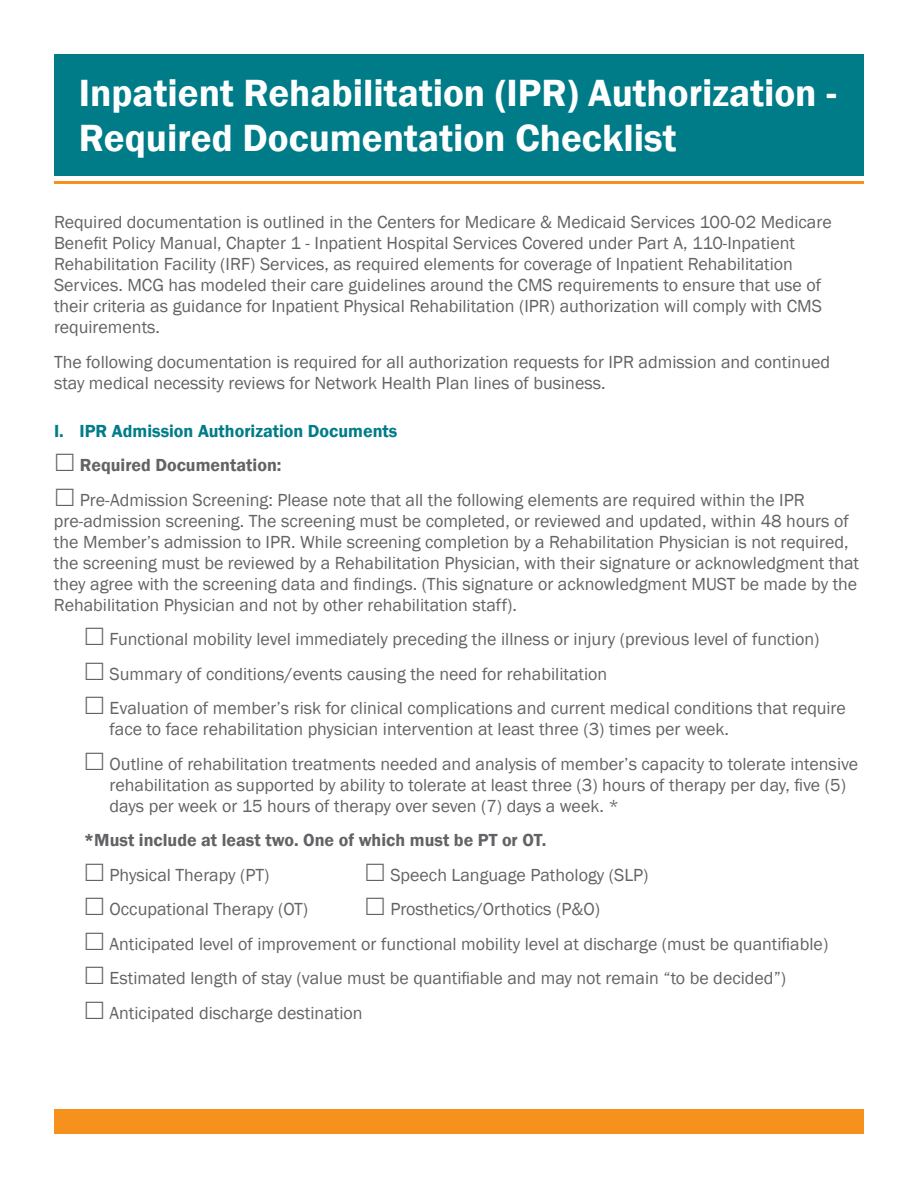
<style>
.page{position:relative;width:918px;height:1188px;background:#fff}
.page>*{position:absolute;margin:0;border:0;box-sizing:border-box;transform-origin:0 0}
.t1{font:600 39px/45px "Franklin Gothic";color:#fff}
.t2{font:18px/21px "Franklin Gothic";color:#636366}
.t3{font:600 18px "Franklin Gothic";color:#636366}
.t4{font:600 18px "Franklin Gothic";color:#007c89}
</style>
<div class="page">
<div style="left:54px;top:54px;width:810px;height:122px;background:#007c89"></div>
<div style="left:54px;top:1109px;width:810px;height:25px;background:#f6911e"></div>
<hr style="left:54px;top:181px;width:810px;height:3px;background:#f6911e">
<h1 class="t1" style="left:79px;top:71px;width:759px">Inpatient Rehabilitation (IPR) Authorization -<br>Required Documentation Checklist</h1>
<p class="t2" style="left:54px;top:212px;width:779px">Required documentation is outlined in the Centers for Medicare &amp; Medicaid Services 100-02 Medicare Benefit Policy Manual, Chapter 1 - Inpatient Hospital Services Covered under Part A, 110-Inpatient Rehabilitation Facility (IRF) Services, as required elements for coverage of Inpatient Rehabilitation Services. MCG has modeled their care guidelines around the CMS requirements to ensure that use of their criteria as guidance for Inpatient Physical Rehabilitation (IPR) authorization will comply with CMS requirements.</p>
<p class="t2" style="left:54px;top:352px;width:778px">The following documentation is required for all authorization requests for IPR admission and continued stay medical necessity reviews for Network Health Plan lines of business.</p>
<p class="t4" style="left:54px;top:420px;width:345px">I. IPR Admission Authorization Documents</p>
<p class="t3" style="left:80px;top:454px;width:203px">Required Documentation:</p>
<p class="t2" style="left:54px;top:490px;width:807px;text-indent:26px">Pre-Admission Screening: Please note that all the following elements are required within the IPR pre-admission screening. The screening must be completed, or reviewed and updated, within 48 hours of the Member’s admission to IPR. While screening completion by a Rehabilitation Physician is not required, the screening must be reviewed by a Rehabilitation Physician, with their signature or acknowledgment that they agree with the screening data and findings. (This signature or acknowledgment MUST be made by the Rehabilitation Physician and not by other rehabilitation staff).</p>
<p class="t2" style="left:110px;top:622px;width:738px;line-height:34.5px">Functional mobility level immediately preceding the illness or injury (previous level of function)<br>Summary of conditions/events causing the need for rehabilitation<br>Evaluation of member’s risk for clinical complications and current medical conditions that require</p>
<p class="t2" style="left:110px;top:712px;width:750px;line-height:34.5px">face to face rehabilitation physician intervention at least three (3) times per week.<br>Outline of rehabilitation treatments needed and analysis of member’s capacity to tolerate intensive</p>
<p class="t2" style="left:110px;top:775px;width:738px">rehabilitation as supported by ability to tolerate at least three (3) hours of therapy per day, five (5) days per week or 15 hours of therapy over seven (7) days a week. *</p>
<p class="t3" style="left:84px;top:829px;width:464px">*Must include at least two. One of which must be PT or OT.</p>
<p class="t2" style="left:110px;top:865px;width:161px">Physical Therapy (PT)</p>
<p class="t2" style="left:390px;top:865px;width:260px">Speech Language Pathology (SLP)</p>
<p class="t2" style="left:110px;top:899px;width:200px">Occupational Therapy (OT)</p>
<p class="t2" style="left:110px;top:892px;width:720px;line-height:34.5px;text-indent:281px">Prosthetics/Orthotics (P&amp;O)<br>Anticipated level of improvement or functional mobility level at discharge (must be quantifiable)<br>Estimated length of stay (value must be quantifiable and may not remain “to be decided”)<br>Anticipated discharge destination</p>
</div>
